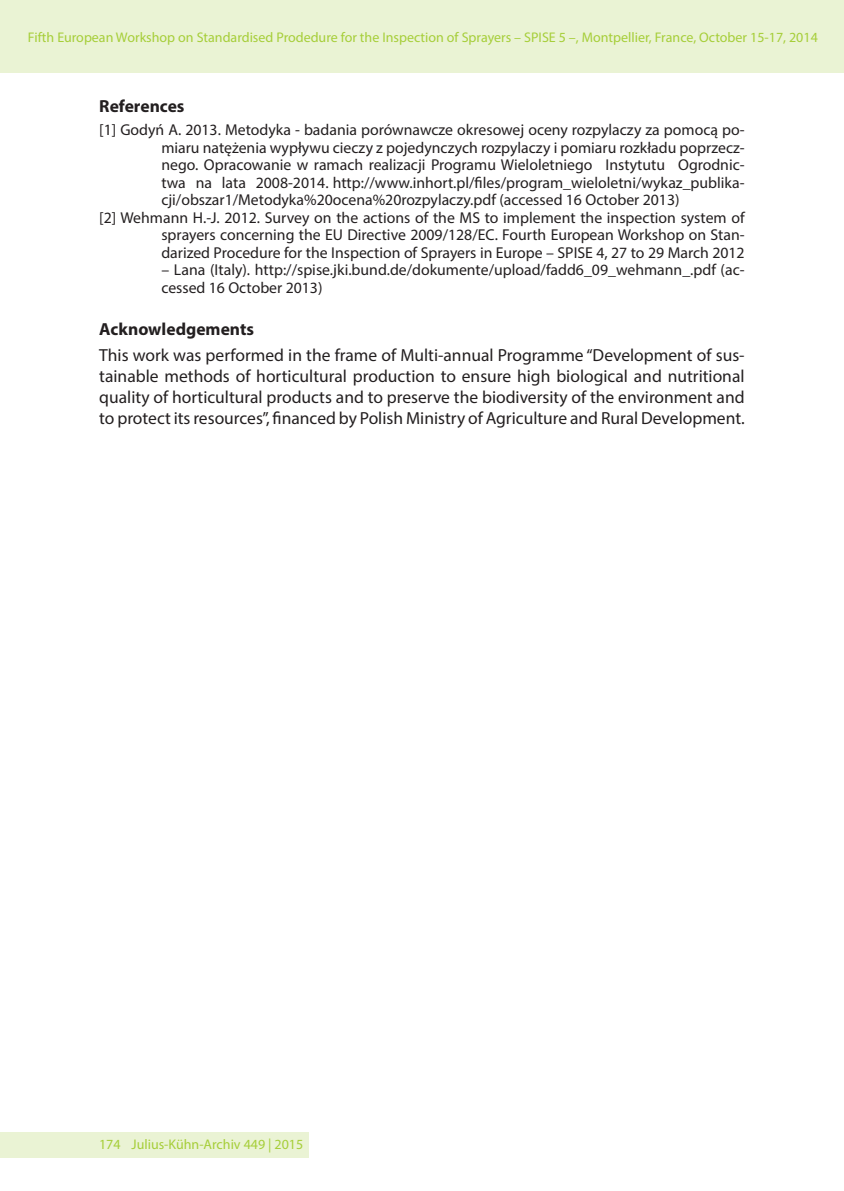
<style>
.page{position:relative;width:844px;height:1191px;background:#fff}
.page>*{position:absolute;margin:0;border:0;box-sizing:border-box;transform-origin:0 0}
.t1{font:17.5px/21px "Myriad Pro";color:#231f20}
.t2{font:700 17.5px "Myriad Pro";color:#231f20}
.t3{font:15.75px/17.5px "Myriad Pro";color:#231f20}
.t4{font:14px "Myriad Pro";color:#a6ce39}
.s1{font-weight:700}
</style>
<div class="page">
<div style="left:0;top:0;width:843px;height:72px;background:#eaf3d4"></div>
<div style="left:0;top:1132px;width:308px;height:25px;background:#eaf3d4"></div>
<p class="t4" style="left:28px;top:29px;width:791px">Fifth European Workshop on Standardised Prodedure for the Inspection of Sprayers – SPISE 5 –, Montpellier, France, October 15-17, 2014</p>
<p class="t2" style="left:99px;top:95px;width:87px">References</p>
<p class="t3" style="left:99px;top:121px;width:646px">[1] Godyń A. 2013. Metodyka - badania porównawcze okresowej oceny rozpylaczy za pomocą po-</p>
<p class="t3" style="left:161px;top:138px;width:584px">miaru natężenia wypływu cieczy z pojedynczych rozpylaczy i pomiaru rozkładu poprzecz-</p>
<p class="t3" style="left:161px;top:156px;width:584px">nego. Opracowanie w ramach realizacji Programu Wieloletniego Instytutu Ogrodnic-</p>
<p class="t3" style="left:161px;top:173px;width:584px">twa na lata 2008-2014. http://www.inhort.pl/files/program_wieloletni/wykaz_publika-</p>
<p class="t3" style="left:161px;top:191px;width:519px">cji/obszar1/Metodyka%20ocena%20rozpylaczy.pdf (accessed 16 October 2013)</p>
<p class="t3" style="left:99px;top:208px;width:646px">[2] Wehmann H.-J. 2012. Survey on the actions of the MS to implement the inspection system of</p>
<p class="t3" style="left:161px;top:226px;width:584px">sprayers concerning the EU Directive 2009/128/EC. Fourth European Workshop on Stan-</p>
<p class="t3" style="left:161px;top:243px;width:584px">darized Procedure for the Inspection of Sprayers in Europe – SPISE 4, 27 to 29 March 2012</p>
<p class="t3" style="left:161px;top:261px;width:584px">– Lana (Italy). http://spise.jki.bund.de/dokumente/upload/fadd6_09_wehmann_.pdf (ac&shy;cessed 16 October 2013)</p>
<p class="t1" style="left:99px;top:315px;width:646px;line-height:26.2px"><span class="s1">Acknowledgements<br></span>This work was performed in the frame of Multi-annual Programme “Development of sus-</p>
<p class="t1" style="left:99px;top:365px;width:646px;text-align:justify">tainable methods of horticultural production to ensure high biological and nutritional quality of horticultural products and to preserve the biodiversity of the environment and to protect its resources”, financed by Polish Ministry of Agriculture and Rural Development.</p>
<p class="t4" style="left:99px;top:1136px;width:206px">174 Julius-Kühn-Archiv 449 | 2015</p>
</div>
